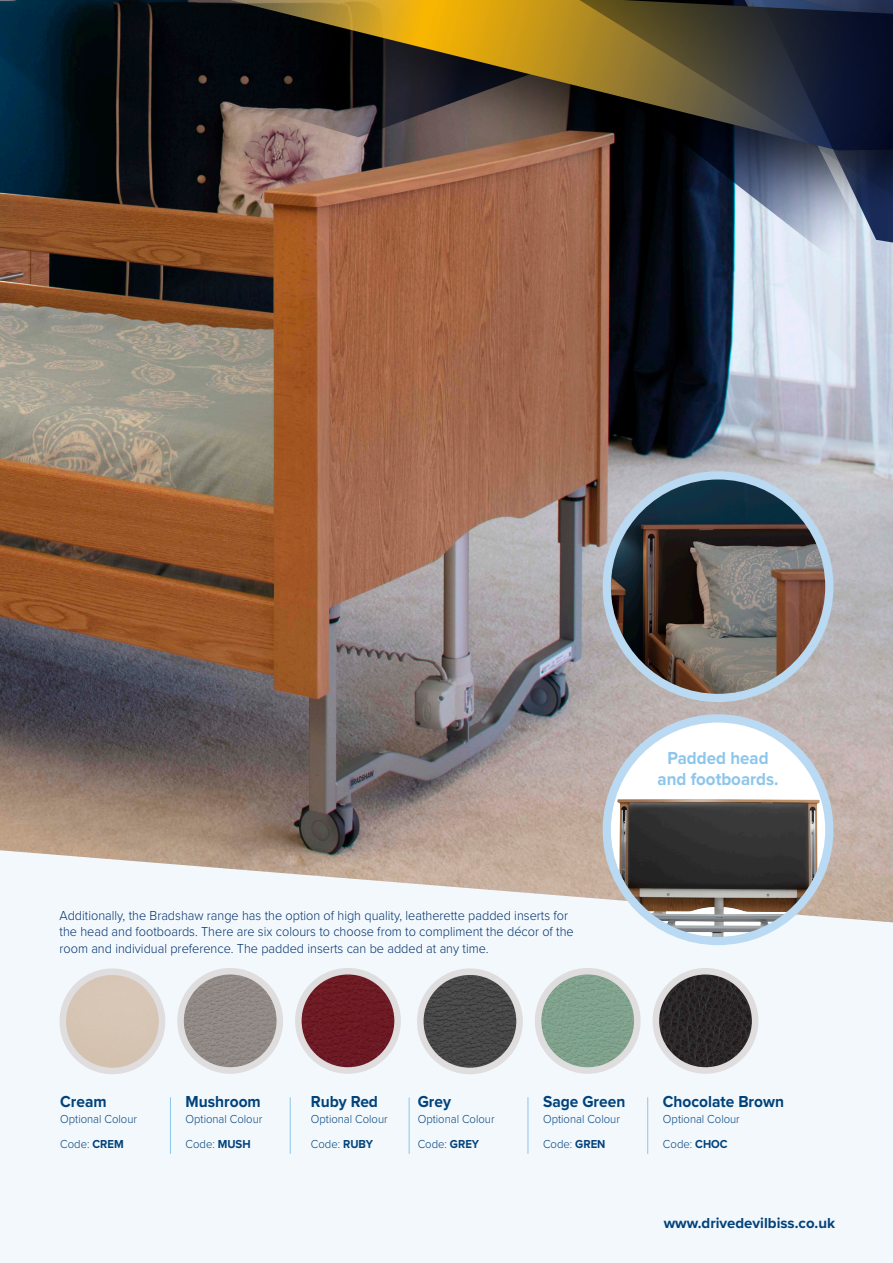
<style>
.page{position:relative;width:893px;height:1263px;background:#fff}
.page>*{position:absolute;margin:0;border:0;box-sizing:border-box;transform-origin:0 0}
.Body_copy{font:700 18px/21px "Proxima Nova";color:#8cc6ec;text-align:center;scale:.94 1}
.Body_copy-2{font:700 16.5px "Proxima Nova";color:#01427c;scale:.94 1}
.t1{font:700 15px "Proxima Nova";color:#01427c}
.Body_copy-3{font:300 13.5px/16.5px "Proxima Nova";color:#00306d;scale:.94 1}
.Body_copy-4{font:300 12px "Proxima Nova";color:#01427c;scale:.94 1}
.s1{font-weight:700}
</style>
<div class="page">
<div style="left:0;top:837px;width:893px;height:426px;background:#f2f8fc"></div>
<img style="left:0;top:132px;width:893px;height:790px">
<img style="left:63px;top:972px;width:99px;height:99px;border-radius:50px">
<div style="left:60px;top:968px;width:105px;height:106px;border:7px solid #dfdddd;border-radius:50%"></div>
<img style="left:181px;top:971px;width:99px;height:99px;border-radius:50px">
<div style="left:177px;top:968px;width:106px;height:106px;border:7px solid #dfdddd;border-radius:50%"></div>
<img style="left:298px;top:971px;width:100px;height:99px;border-radius:50px">
<div style="left:295px;top:968px;width:106px;height:106px;border:7px solid #dfdddd;border-radius:50%"></div>
<img style="left:420px;top:972px;width:100px;height:99px;border-radius:50px">
<div style="left:417px;top:968px;width:106px;height:106px;border:7px solid #dfdddd;border-radius:50%"></div>
<img style="left:538px;top:971px;width:99px;height:99px;border-radius:50px">
<div style="left:535px;top:968px;width:106px;height:106px;border:7px solid #dfdddd;border-radius:50%"></div>
<img style="left:656px;top:971px;width:99px;height:99px;border-radius:50px">
<div style="left:653px;top:968px;width:105px;height:106px;border:7px solid #dfdddd;border-radius:50%"></div>
<hr style="left:170px;top:1097px;width:1px;height:57px;background:#8cc6ec">
<hr style="left:290px;top:1097px;width:1px;height:57px;background:#8cc6ec">
<hr style="left:409px;top:1097px;width:1px;height:57px;background:#8cc6ec">
<hr style="left:528px;top:1097px;width:1px;height:57px;background:#8cc6ec">
<hr style="left:647px;top:1097px;width:1px;height:57px;background:#8cc6ec">
<svg style="left:0;top:0;width:35px;height:117px"></svg>
<img style="left:35px;top:0;width:628px;height:293px">
<svg style="left:230px;top:0;width:277px;height:150px"></svg>
<svg style="left:663px;top:276px;width:230px;height:17px"></svg>
<svg style="left:507px;top:0;width:386px;height:276px"></svg>
<div style="left:607px;top:718px;width:222px;height:223px;background:#fff;border-radius:50%"></div>
<img style="left:617px;top:799px;width:203px;height:141px">
<div style="left:603px;top:714px;width:230px;height:231px;border:8px solid #b9daf2;border-radius:50%"></div>
<img style="left:607px;top:475px;width:222px;height:223px;border-radius:111px">
<div style="left:603px;top:471px;width:230px;height:231px;border:8px solid #b9daf2;border-radius:50%"></div>
<p class="Body_copy-3" style="left:60px;top:906px;width:549px">Additionally, the Bradshaw range has the option of high quality, leatherette padded inserts for the head and footboards. There are six colours to choose from to compliment the décor of the room and individual preference. The padded inserts can be added at any time.</p>
<p class="Body_copy" style="left:657px;top:747px;width:130px">Padded head and footboards.</p>
<p class="Body_copy-2" style="left:60px;top:1089px;width:51px">Cream</p>
<p class="Body_copy-4" style="left:60px;top:1110px;width:83px">Optional Colour</p>
<p class="Body_copy-4" style="left:60px;top:1135px;width:69px">Code: <span class="s1">CREM</span></p>
<p class="Body_copy-2" style="left:186px;top:1089px;width:82px">Mushroom</p>
<p class="Body_copy-4" style="left:186px;top:1110px;width:83px">Optional Colour</p>
<p class="Body_copy-4" style="left:186px;top:1135px;width:71px">Code: <span class="s1">MUSH</span></p>
<p class="Body_copy-2" style="left:311px;top:1089px;width:73px">Ruby Red</p>
<p class="Body_copy-4" style="left:311px;top:1110px;width:83px">Optional Colour</p>
<p class="Body_copy-4" style="left:311px;top:1135px;width:68px">Code: <span class="s1">RUBY</span></p>
<p class="Body_copy-2" style="left:418px;top:1089px;width:37px">Grey</p>
<p class="Body_copy-4" style="left:418px;top:1110px;width:83px">Optional Colour</p>
<p class="Body_copy-4" style="left:418px;top:1135px;width:67px">Code: <span class="s1">GREY</span></p>
<p class="Body_copy-2" style="left:543px;top:1089px;width:89px">Sage Green</p>
<p class="Body_copy-4" style="left:543px;top:1110px;width:83px">Optional Colour</p>
<p class="Body_copy-4" style="left:543px;top:1135px;width:68px">Code: <span class="s1">GREN</span></p>
<p class="Body_copy-2" style="left:663px;top:1089px;width:130px">Chocolate Brown</p>
<p class="Body_copy-4" style="left:663px;top:1110px;width:83px">Optional Colour</p>
<p class="Body_copy-4" style="left:663px;top:1135px;width:70px">Code: <span class="s1">CHOC</span></p>
<p class="t1" style="left:664px;top:1212px;width:173px">www.drivedevilbiss.co.uk</p>
</div>
